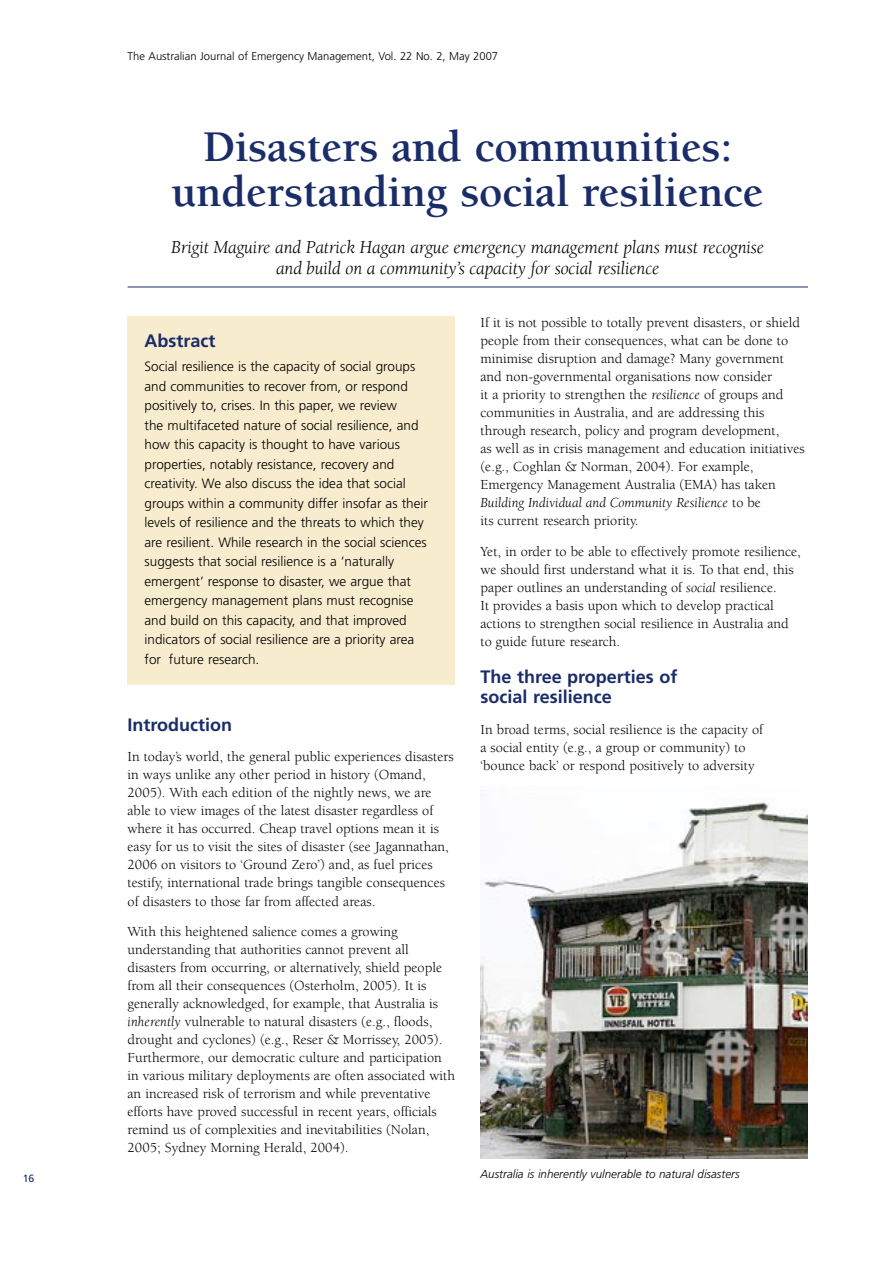
<style>
.page{position:relative;width:893px;height:1263px;background:#fff}
.page>*{position:absolute;margin:0;border:0;box-sizing:border-box;transform-origin:0 0}
.t1{font:700 45px/45px "Berkeley";letter-spacing:-.005em;color:#1a2d68;text-align:center}
.t2{font:italic 18.75px/21px "Berkeley";letter-spacing:-.01em;color:#000;text-align:center}
.t3{font:700 18px/20.2px "Frutiger";color:#1a2d68}
.t4{font:14.25px/18px "Berkeley";color:#000}
.t5{font:300 13.5px/19.5px "Frutiger";color:#000}
.t6{font:italic 300 11.7px "Frutiger";color:#000}
.t7{font:300 11.25px "Frutiger";color:#000}
.t8{font:10.5px "Frutiger";color:#1a2d68}
.s1{font-style:italic}
</style>
<div class="page">
<div style="left:128px;top:316px;width:327px;height:369px;background:#f7ecce"></div>
<hr style="left:128px;top:287px;width:680px;height:1px;background:#1a2d68">
<img style="left:480px;top:802px;width:328px;height:356px">
<p class="t8" style="left:23px;top:1172px;width:13px">16</p>
<p class="t7" style="left:128px;top:50px;width:372px">The Australian Journal of Emergency Management, Vol. 22 No. 2, May 2007</p>
<h1 class="t1" style="left:172px;top:125px;width:593px">Disasters and communities: understanding social resilience</h1>
<h2 class="t2" style="left:171px;top:237px;width:594px">Brigit Maguire and Patrick Hagan argue emergency management plans must recognise and build on a community’s capacity for social resilience</h2>
<p class="t3" style="left:145px;top:331px;width:72px">Abstract</p>
<p class="t5" style="left:145px;top:357px;width:285px">Social resilience is the capacity of social groups and communities to recover from, or respond positively to, crises. In this paper, we review<br>the multifaceted nature of social resilience, and how this capacity is thought to have various properties, notably resistance, recovery and creativity. We also discuss the idea that social groups within a community differ insofar as their levels of resilience and the threats to which they are resilient. While research in the social sciences suggests that social resilience is a ‘naturally emergent’ response to disaster, we argue that emergency management plans must recognise and build on this capacity, and that improved indicators of social resilience are a priority area for future research.</p>
<p class="t3" style="left:128px;top:714px;width:106px">Introduction</p>
<p class="t4" style="left:128px;top:748px;width:328px">In today’s world, the general public experiences disasters in ways unlike any other period in history (Omand, 2005). With each edition of the nightly news, we are able to view images of the latest disaster regardless of where it has occurred. Cheap travel options mean it is easy for us to visit the sites of disaster (see Jagannathan, 2006 on visitors to ‘Ground Zero’) and, as fuel prices testify, international trade brings tangible consequences of disasters to those far from affected areas.</p>
<p class="t4" style="left:128px;top:923px;width:329px">With this heightened salience comes a growing understanding that authorities cannot prevent all disasters from occurring, or alternatively, shield people from all their consequences (Osterholm, 2005). It is generally acknowledged, for example, that Australia is <span class="s1">inherently</span> vulnerable to natural disasters (e.g., floods, drought and cyclones) (e.g., Reser &amp; Morrissey, 2005).<br>Furthermore, our democratic culture and participation in various military deployments are often associated with an increased risk of terrorism and while preventative efforts have proved successful in recent years, officials remind us of complexities and inevitabilities (Nolan, 2005; Sydney Morning Herald, 2004).</p>
<p class="t4" style="left:480px;top:314px;width:326px">If it is not possible to totally prevent disasters, or shield people from their consequences, what can be done to minimise disruption and damage? Many government and non-governmental organisations now consider<br>it a priority to strengthen the <span class="s1">resilience</span> of groups and communities in Australia, and are addressing this through research, policy and program development,<br>as well as in crisis management and education initiatives (e.g., Coghlan &amp; Norman, 2004). For example, Emergency Management Australia (EMA) has taken <span class="s1">Building Individual and Community Resilience</span> to be<br>its current research priority.</p>
<p class="t4" style="left:480px;top:543px;width:322px">Yet, in order to be able to effectively promote resilience, we should first understand what it is. To that end, this paper outlines an understanding of <span class="s1">social</span> resilience.<br>It provides a basis upon which to develop practical actions to strengthen social resilience in Australia and to guide future research.</p>
<p class="t3" style="left:480px;top:667px;width:198px">The three properties of social resilience</p>
<p class="t4" style="left:480px;top:721px;width:284px">In broad terms, social resilience is the capacity of a social entity (e.g., a group or community) to ‘bounce back’ or respond positively to adversity</p>
<p class="t6" style="left:480px;top:1167px;width:261px">Australia is inherently vulnerable to natural disasters</p>
</div>
